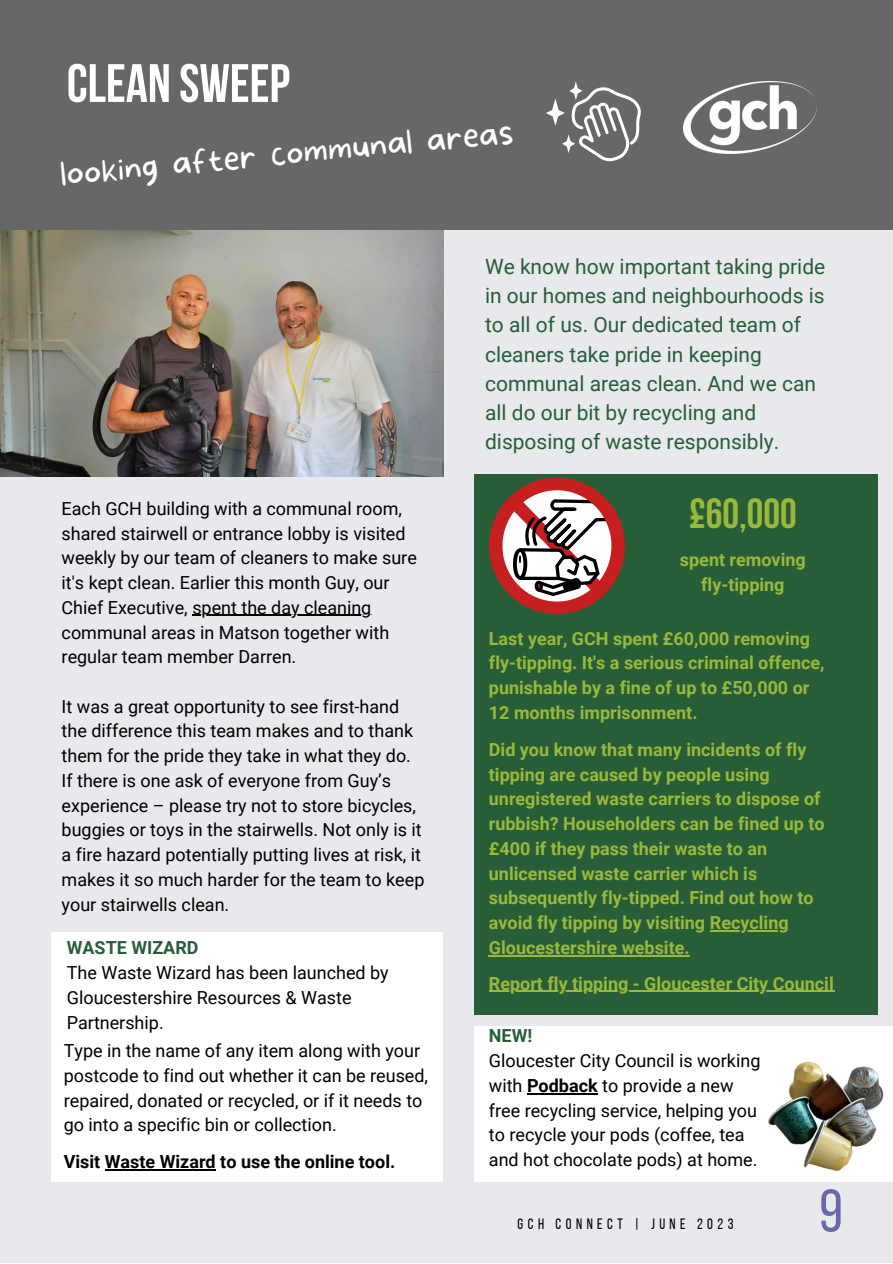
<style>
.page{position:relative;width:893px;height:1264px;background:#fff}
.page>*{position:absolute;margin:0;border:0;box-sizing:border-box;transform-origin:0 0}
.t1{font:60px "Bebas Neue";color:#6768ab}
.t2{font:700 54px "Bebas Neue";color:#fff}
.t3{font:700 42px "Bebas Neue";color:#99b83c}
.t4{font:100 36px "More Sugar";color:#fff}
.t5{font:21px/29.2px "Roboto";color:#275e37}
.t6{font:18px/24.8px "Roboto";color:#000}
.t7{font:700 18px/24.8px "Roboto";color:#99b83c}
.t8{font:700 18px "Roboto";color:#000}
.t9{font:700 18px "Roboto";color:#275e37}
.t10{font:15px "Bebas Neue";letter-spacing:.3em;color:#000}
.s1{font-weight:700}
</style>
<div class="page">
<div style="left:0;top:0;width:892px;height:1262px;background:#e7e9ec"></div>
<div style="left:0;top:0;width:892px;height:230px;background:#676767"></div>
<img style="left:683px;top:81px;width:133px;height:72px">
<div style="left:474px;top:474px;width:403px;height:540px;background:#275e37"></div>
<svg style="left:489px;top:477px;width:136px;height:137px"></svg>
<img style="left:0;top:230px;width:443px;height:246px">
<div style="left:52px;top:932px;width:391px;height:250px;background:#fff"></div>
<div style="left:474px;top:1026px;width:418px;height:156px;background:#fff"></div>
<img style="left:768px;top:1061px;width:116px;height:110px">
<svg style="left:546px;top:81px;width:95px;height:80px"></svg>
<hr style="left:709px;top:930px;width:79px;height:1px;background:#99b83c">
<hr style="left:489px;top:954px;width:200px;height:2px;background:#99b83c">
<hr style="left:489px;top:990px;width:345px;height:2px;background:#99b83c">
<hr style="left:527px;top:1093px;width:70px;height:1px;background:#000">
<hr style="left:105px;top:1169px;width:111px;height:1px;background:#000">
<hr style="left:192px;top:615px;width:179px;height:1px;background:#000">
<p class="t2" style="left:67px;top:61px;width:224px">CLEAN SWEEP</p>
<p class="t4" style="left:58px;top:151px;width:456px;rotate:-5deg">looking after communal areas</p>
<p class="t6" style="left:62px;top:496px;width:357px">Each GCH building with a communal room, shared stairwell or entrance lobby is visited weekly by our team of cleaners to make sure it's kept clean. Earlier this month Guy, our Chief Executive, spent the day cleaning communal areas in Matson together with regular team member Darren.</p>
<p class="t6" style="left:62px;top:694px;width:364px">It was a great opportunity to see first-hand the difference this team makes and to thank them for the pride they take in what they do.<br>If there is one ask of everyone from Guy’s experience – please try not to store bicycles, buggies or toys in the stairwells. Not only is it a fire hazard potentially putting lives at risk, it makes it so much harder for the team to keep your stairwells clean.</p>
<p class="t9" style="left:67px;top:937px;width:133px">WASTE WIZARD</p>
<p class="t6" style="left:67px;top:960px;width:323px">The Waste Wizard has been launched by<br>Gloucestershire Resources &amp; Waste<br>Partnership.</p>
<p class="t6" style="left:64px;top:1038px;width:366px">Type in the name of any item along with your postcode to find out whether it can be reused, repaired, donated or recycled, or if it needs to go into a specific bin or collection.</p>
<p class="t8" style="left:64px;top:1151px;width:333px">Visit Waste Wizard to use the online tool.</p>
<p class="t5" style="left:485px;top:252px;width:342px">We know how important taking pride in our homes and neighbourhoods is to all of us. Our dedicated team of cleaners take pride in keeping communal areas clean. And we can all do our bit by recycling and disposing of waste responsibly.</p>
<p class="t3" style="left:689px;top:496px;width:109px">£60,000</p>
<p class="t7" style="left:680px;top:548px;width:127px">spent removing</p>
<p class="t7" style="left:701px;top:572px;width:85px">fly-tipping</p>
<p class="t7" style="left:489px;top:626px;width:337px">Last year, GCH spent £60,000 removing fly-tipping. It's a serious criminal offence, punishable by a fine of up to £50,000 or 12 months imprisonment.</p>
<p class="t7" style="left:489px;top:737px;width:337px">Did you know that many incidents of fly tipping are caused by people using unregistered waste carriers to dispose of rubbish? Householders can be fined up to £400 if they pass their waste to an unlicensed waste carrier which is subsequently fly-tipped. Find out how to avoid fly tipping by visiting Recycling Gloucestershire website.</p>
<p class="t7" style="left:489px;top:971px;width:346px">Report fly tipping - Gloucester City Council</p>
<p class="t9" style="left:489px;top:1025px;width:45px">NEW!</p>
<p class="t6" style="left:489px;top:1048px;width:273px">Gloucester City Council is working with <span class="s1">Podback</span> to provide a new free recycling service, helping you to recycle your pods (coffee, tea and hot chocolate pods) at home.</p>
<p class="t10" style="left:517px;top:1217px;width:217px">GCH CONNECT | JUNE 2023</p>
<p class="t1" style="left:819px;top:1186px;width:25px">9</p>
</div>
